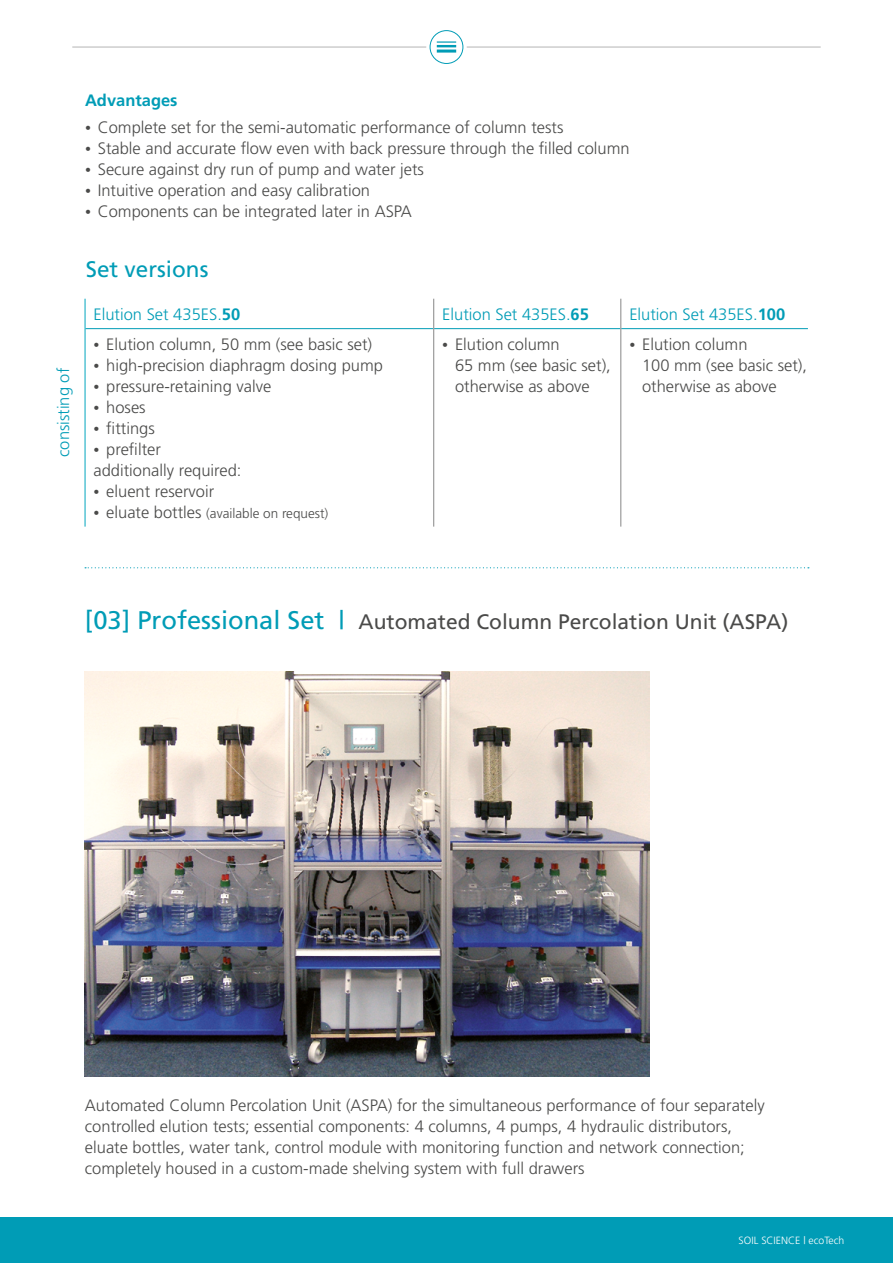
<style>
.page{position:relative;width:893px;height:1263px;background:#fff}
.page>*{position:absolute;margin:0;border:0;box-sizing:border-box;transform-origin:0 0}
.HEAD_2{font:22.5px "Frutiger";color:#009cb6}
.HEAD_2-2{font:21px "Frutiger";color:#4a4a49}
.Subhead{font:300 16.5px/21px "Frutiger";color:#4a4a49}
.Subhead-2{font:300 16.5px "Frutiger";color:#009cb6}
.Subhead-3{font:700 16.5px "Frutiger";color:#009cb6}
.Subhead-4{font:300 13.5px "Frutiger";color:#4a4a49}
.t1{font:300 10.5px "Frutiger";color:#fff}
.s1{font-size:12px}
.s2{font-weight:700}
.s3{font-size:16.5px}
.s4{font-size:25.5px;color:#009cb6}
</style>
<div class="page">
<div style="left:0;top:1217px;width:893px;height:46px;background:#009cb6"></div>
<hr style="left:72px;top:46px;width:749px;height:2px;background:#bcbcbc">
<svg style="left:426px;top:27px;width:41px;height:40px"></svg>
<div style="left:430px;top:30px;width:33px;height:34px;border:1px solid #009cb6;border-radius:50%"></div>
<hr style="left:437px;top:50px;width:19px;height:3px;background:#009cb6">
<svg style="left:437px;top:41px;width:19px;height:6px"></svg>
<img style="left:85px;top:671px;width:564px;height:405px">
<hr style="left:85px;top:328px;width:348px;height:1px;background:#009cb6">
<hr style="left:434px;top:328px;width:186px;height:1px;background:#009cb6">
<hr style="left:621px;top:328px;width:187px;height:1px;background:#009cb6">
<hr style="left:85px;top:299px;width:1px;height:30px;background:#00a5be">
<hr style="left:85px;top:329px;width:1px;height:198px;background:#00a5be">
<hr style="left:433px;top:299px;width:1px;height:30px;background:#878787">
<hr style="left:620px;top:299px;width:1px;height:30px;background:#878787">
<hr style="left:433px;top:329px;width:1px;height:198px;background:#878787">
<hr style="left:620px;top:329px;width:1px;height:198px;background:#878787">
<svg style="left:85px;top:567px;width:724px;height:1px"></svg>
<p class="Subhead-3" style="left:85px;top:91px;width:94px">Advantages</p>
<p class="Subhead" style="left:85px;top:117px;width:480px"><span class="s1">•</span> Complete set for the semi-automatic performance of column tests</p>
<p class="Subhead" style="left:85px;top:138px;width:546px"><span class="s1">•</span> Stable and accurate flow even with back pressure through the filled column</p>
<p class="Subhead" style="left:85px;top:159px;width:340px"><span class="s1">•</span> Secure against dry run of pump and water jets</p>
<p class="Subhead" style="left:85px;top:180px;width:287px"><span class="s1">•</span> Intuitive operation and easy calibration</p>
<p class="Subhead" style="left:85px;top:201px;width:328px"><span class="s1">•</span> Components can be integrated later in ASPA</p>
<p class="Subhead-2" style="left:54px;top:457px;width:90px;rotate:-90deg">consisting of</p>
<p class="HEAD_2" style="left:86px;top:256px;width:124px">Set versions</p>
<p class="Subhead-2" style="left:94px;top:305px;width:148px">Elution Set 435ES.<span class="s2">50</span></p>
<p class="Subhead-2" style="left:442px;top:305px;width:148px">Elution Set 435ES.<span class="s2">65</span></p>
<p class="Subhead-2" style="left:629px;top:305px;width:157px">Elution Set 435ES.<span class="s2">100</span></p>
<p class="Subhead" style="left:94px;top:334px;width:280px"><span class="s1">•</span> Elution column, 50 mm (see basic set)</p>
<p class="Subhead" style="left:94px;top:355px;width:291px"><span class="s1">•</span> high-precision diaphragm dosing pump</p>
<p class="Subhead" style="left:94px;top:376px;width:179px"><span class="s1">•</span> pressure-retaining valve</p>
<p class="Subhead" style="left:94px;top:397px;width:54px"><span class="s1">•</span> hoses</p>
<p class="Subhead" style="left:94px;top:418px;width:63px"><span class="s1">•</span> fittings</p>
<p class="Subhead" style="left:94px;top:439px;width:69px"><span class="s1">•</span> prefilter</p>
<p class="Subhead" style="left:94px;top:460px;width:149px">additionally required:</p>
<p class="Subhead" style="left:94px;top:481px;width:122px"><span class="s1">•</span> eluent reservoir</p>
<p class="Subhead-4" style="left:94px;top:506px;width:236px"><span class="s1">•</span> <span class="s3">eluate bottles</span> (available on request)</p>
<p class="Subhead" style="left:455px;top:334px;width:157px;text-indent:-13px"><span class="s1">•</span> Elution column<br>65 mm (see basic set), otherwise as above</p>
<p class="Subhead" style="left:642px;top:334px;width:167px;text-indent:-13px"><span class="s1">•</span> Elution column<br>100 mm (see basic set), otherwise as above</p>
<p class="HEAD_2-2" style="left:85px;top:609px;width:705px"><span class="s4">[03] Professional Set |</span> Automated Column Percolation Unit (ASPA)</p>
<p class="Subhead" style="left:85px;top:1094px;width:681px">Automated Column Percolation Unit (ASPA) for the simultaneous performance of four separately controlled elution tests; essential components: 4 columns, 4 pumps, 4 hydraulic distributors, eluate bottles, water tank, control module with monitoring function and network connection; completely housed in a custom-made shelving system with full drawers</p>
<p class="t1" style="left:739px;top:1235px;width:107px">SOIL SCIENCE | ecoTech</p>
</div>
